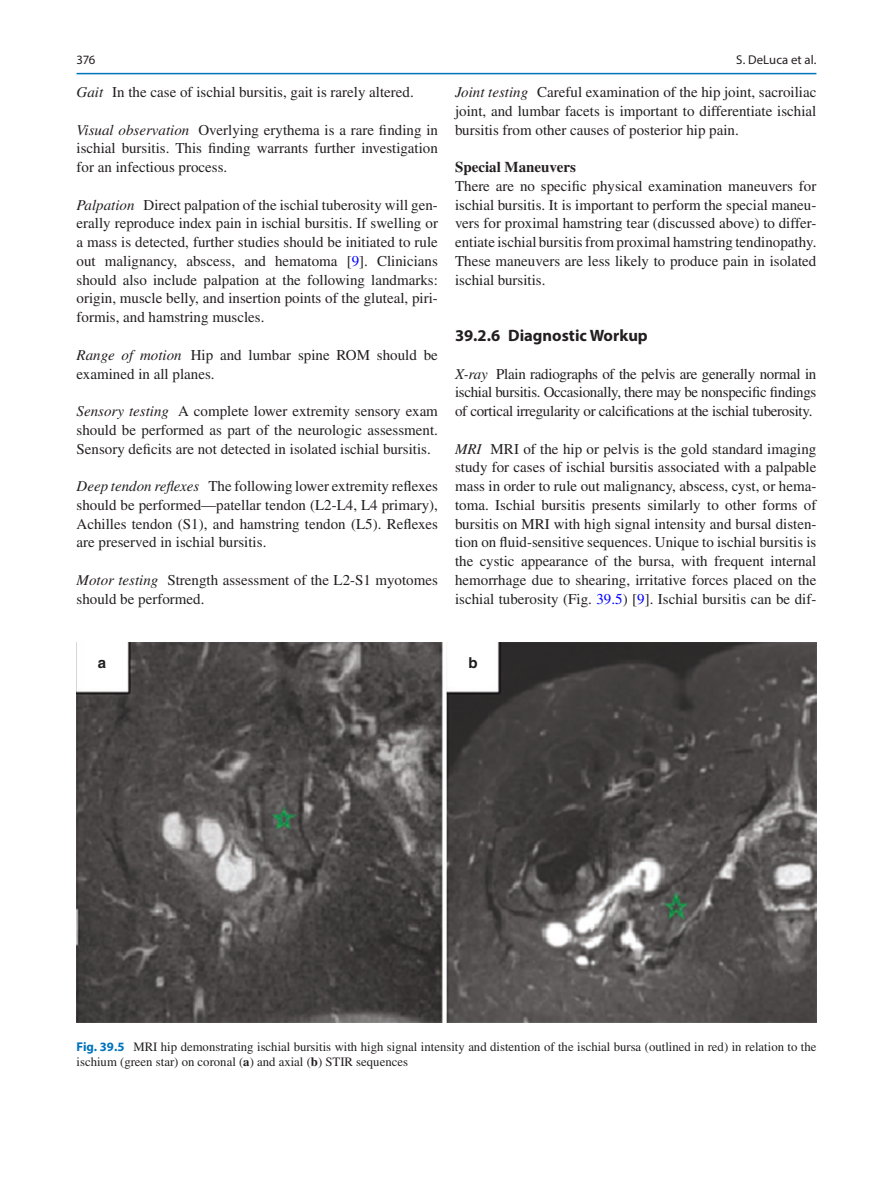
<style>
.page{position:relative;width:893px;height:1187px;background:#fff}
.page>*{position:absolute;margin:0;border:0;box-sizing:border-box;transform-origin:0 0}
.t1{font:700 16.5px "Myriad Pro";color:#231f20}
.t2{font:15px/18.8px "Times LT Std";color:#231f20;text-align:justify}
.t3{font:700 15px "Times LT Std";color:#231f20}
.t4{font:15px "Helvetica Bold 2";color:#1d1e1f}
.t5{font:12.75px/15px "Times LT Std";color:#231f20}
.t6{font:12.75px "Myriad Pro Regular 2";letter-spacing:.01em;color:#231f20}
.t7{font:12.75px "Myriad Pro";color:#231f20}
.s1{font-style:italic}
.s2{color:#00f}
.s3{font-family:"Myriad Pro";font-weight:700;color:#0073bc}
.s4{font-weight:700}
</style>
<div class="page">
<img style="left:77px;top:642px;width:739px;height:380px">
<hr style="left:77px;top:73px;width:739px;height:1px;background:#0073bc">
<p class="t7" style="left:77px;top:52px;width:20px">376</p>
<p class="t2" style="left:77px;top:83px;width:339px"><span class="s1">Gait</span> In the case of ischial bursitis, gait is rarely altered.</p>
<p class="t2" style="left:77px;top:120px;width:363px"><span class="s1">Visual observation</span> Overlying erythema is a rare finding in ischial bursitis. This finding warrants further investigation for an infectious process.</p>
<p class="t2" style="left:77px;top:195px;width:363px"><span class="s1">Palpation</span> Direct palpation of the ischial tuberosity will gen&shy;erally reproduce index pain in ischial bursitis. If swelling or a mass is detected, further studies should be initiated to rule out malignancy, abscess, and hematoma [<span class="s2">9</span>]. Clinicians should also include palpation at the following landmarks: origin, muscle belly, and insertion points of the gluteal, piri&shy;formis, and hamstring muscles.</p>
<p class="t2" style="left:77px;top:345px;width:363px"><span class="s1">Range of motion</span> Hip and lumbar spine ROM should be examined in all planes.</p>
<p class="t2" style="left:77px;top:401px;width:363px"><span class="s1">Sensory testing</span> A complete lower extremity sensory exam should be performed as part of the neurologic assessment.<br>Sensory deficits are not detected in isolated ischial bursitis.</p>
<p class="t2" style="left:77px;top:476px;width:363px"><span class="s1">Deep tendon reflexes</span> The following lower extremity reflexes should be performed—patellar tendon (L2-L4, L4 primary), Achilles tendon (S1), and hamstring tendon (L5). Reflexes are preserved in ischial bursitis.</p>
<p class="t2" style="left:77px;top:570px;width:363px"><span class="s1">Motor testing</span> Strength assessment of the L2-S1 myotomes should be performed.</p>
<p class="t6" style="left:736px;top:52px;width:82px">S. DeLuca et al.</p>
<p class="t2" style="left:455px;top:83px;width:363px"><span class="s1">Joint testing</span> Careful examination of the hip joint, sacroiliac joint, and lumbar facets is important to differentiate ischial bursitis from other causes of posterior hip pain.</p>
<p class="t3" style="left:455px;top:158px;width:123px">Special Maneuvers</p>
<p class="t2" style="left:455px;top:176px;width:363px">There are no specific physical examination maneuvers for ischial bursitis. It is important to perform the special maneu&shy;vers for proximal hamstring tear (discussed above) to differ&shy;entiate ischial bursitis from proximal hamstring tendinopathy.<br>These maneuvers are less likely to produce pain in isolated ischial bursitis.</p>
<p class="t1" style="left:455px;top:324px;width:194px">39.2.6 Diagnostic Workup</p>
<p class="t2" style="left:455px;top:364px;width:363px"><span class="s1">X-ray</span> Plain radiographs of the pelvis are generally normal in ischial bursitis. Occasionally, there may be nonspecific findings of cortical irregularity or calcifications at the ischial tuberosity.</p>
<p class="t2" style="left:455px;top:439px;width:363px"><span class="s1">MRI</span> MRI of the hip or pelvis is the gold standard imaging study for cases of ischial bursitis associated with a palpable mass in order to rule out malignancy, abscess, cyst, or hema&shy;toma. Ischial bursitis presents similarly to other forms of bursitis on MRI with high signal intensity and bursal disten&shy;tion on fluid-sensitive sequences. Unique to ischial bursitis is the cystic appearance of the bursa, with frequent internal hemorrhage due to shearing, irritative forces placed on the ischial tuberosity (Fig. <span class="s2">39.5</span>) [<span class="s2">9</span>]. Ischial bursitis can be dif-</p>
<p class="t4" style="left:98px;top:653px;width:10px">a</p>
<p class="t4" style="left:469px;top:653px;width:11px">b</p>
<p class="t5" style="left:77px;top:1039px;width:741px"><span class="s3">Fig. 39.5</span> MRI hip demonstrating ischial bursitis with high signal intensity and distention of the ischial bursa (outlined in red) in relation to the ischium (green star) on coronal (<span class="s4">a</span>) and axial (<span class="s4">b</span>) STIR sequences</p>
</div>
